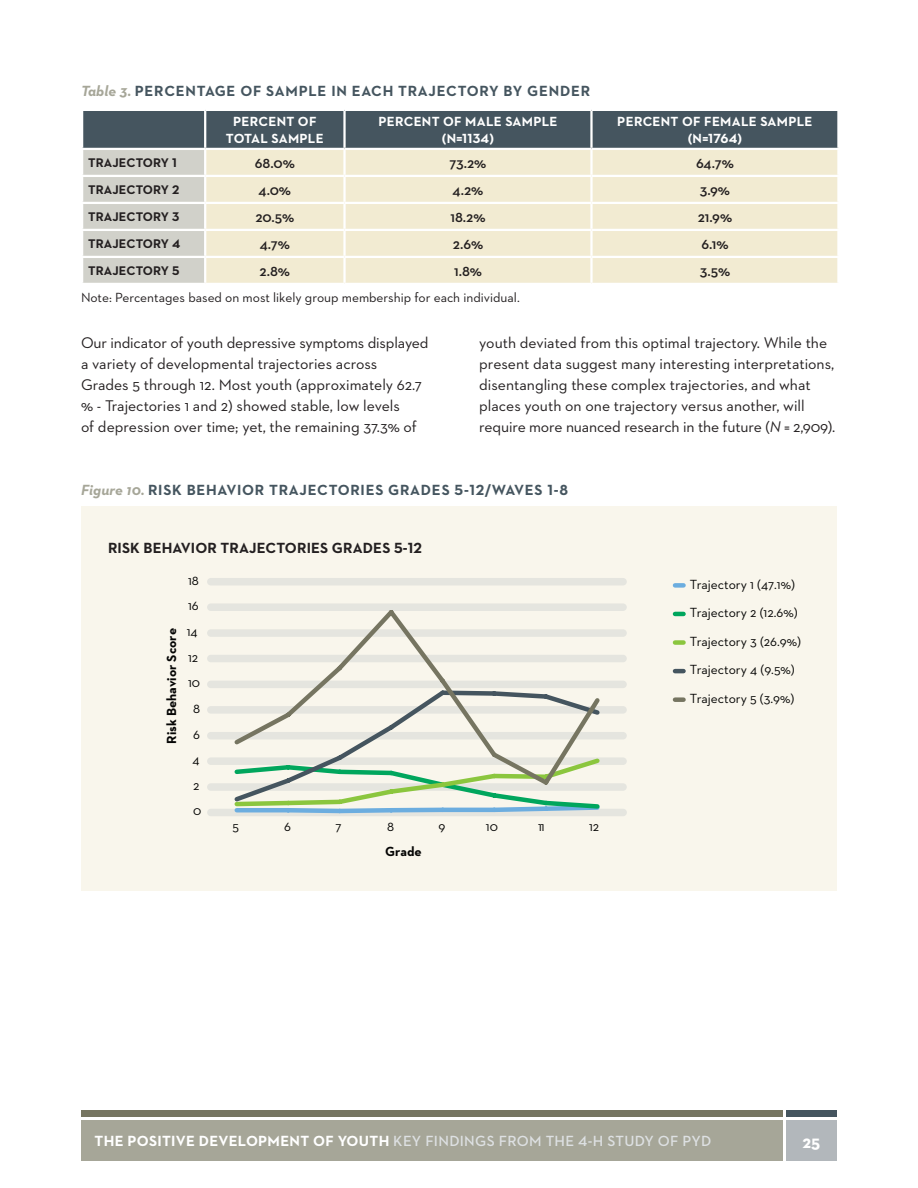
<style>
.page{position:relative;width:918px;height:1188px;background:#fff}
.page>*{position:absolute;margin:0;border:0;box-sizing:border-box;transform-origin:0 0}
.t1{font:700 18px "Neutraface 2 Text";color:#fff}
.t2{font:15.75px/21px "Neutraface 2 Text";color:#231f20}
.t3{font:700 15px "Neutraface 2 Text";letter-spacing:.05em;color:#45555f}
.t4{font:600 15px "Neutraface 2 Text";color:#231f20}
.t5{font:600 15px "Neutraface 2 Text";letter-spacing:.02em;color:#dde0e2}
.t6{font:700 15px "Neutraface 2 Text";letter-spacing:.01em;color:#231f20}
.t7{font:13.5px/28.7px "Neutraface 2 Text";color:#050504}
.t8{font:700 13.5px/16.5px "Neutraface 2 Text";letter-spacing:.02em;color:#fff;text-align:center}
.t9{font:13.5px "Neutraface 2 Text";color:#231f20}
.t10{font:700 13.5px "Neutraface 2 Text";color:#050504}
.t11{font:700 12.75px "Neutraface 2 Text";letter-spacing:.01em;color:#231f20}
.s1{font-style:italic;color:#a6a698}
.s2{font-style:italic}
.s3{font-weight:700;color:#fff}
</style>
<div class="page">
<div style="left:81px;top:1120px;width:702px;height:41px;background:#a6a698"></div>
<div style="left:81px;top:1110px;width:702px;height:7px;background:#767561"></div>
<div style="left:787px;top:1120px;width:50px;height:41px;background:#b2b7bb"></div>
<div style="left:787px;top:1110px;width:50px;height:7px;background:#45555f"></div>
<svg style="left:83px;top:111px;width:754px;height:172px;background:#778185"></svg>
<div style="left:206px;top:150px;width:631px;height:133px;background:#f2ebd2"></div>
<hr style="left:204px;top:150px;width:2px;height:25px;background:#fff">
<hr style="left:343px;top:150px;width:3px;height:25px;background:#fff">
<hr style="left:590px;top:150px;width:3px;height:25px;background:#fff">
<hr style="left:81px;top:175px;width:124px;height:2px;background:#fff">
<hr style="left:205px;top:175px;width:140px;height:2px;background:#fff">
<hr style="left:345px;top:175px;width:246px;height:2px;background:#fff">
<hr style="left:343px;top:177px;width:3px;height:25px;background:#fff">
<hr style="left:591px;top:175px;width:249px;height:2px;background:#fff">
<hr style="left:590px;top:177px;width:3px;height:25px;background:#fff">
<hr style="left:205px;top:202px;width:140px;height:2px;background:#fff">
<hr style="left:204px;top:204px;width:2px;height:25px;background:#fff">
<hr style="left:345px;top:202px;width:246px;height:2px;background:#fff">
<hr style="left:343px;top:204px;width:3px;height:25px;background:#fff">
<hr style="left:591px;top:202px;width:249px;height:2px;background:#fff">
<hr style="left:590px;top:204px;width:3px;height:25px;background:#fff">
<hr style="left:204px;top:231px;width:2px;height:25px;background:#fff">
<hr style="left:343px;top:231px;width:3px;height:25px;background:#fff">
<hr style="left:590px;top:231px;width:3px;height:25px;background:#fff">
<hr style="left:81px;top:256px;width:124px;height:2px;background:#fff">
<hr style="left:204px;top:258px;width:2px;height:25px;background:#fff">
<hr style="left:343px;top:258px;width:3px;height:25px;background:#fff">
<hr style="left:590px;top:258px;width:3px;height:25px;background:#fff">
<hr style="left:204px;top:111px;width:2px;height:37px;background:#fff">
<hr style="left:343px;top:111px;width:3px;height:37px;background:#fff">
<hr style="left:590px;top:111px;width:3px;height:37px;background:#fff">
<hr style="left:81px;top:148px;width:124px;height:2px;background:#fff">
<hr style="left:205px;top:148px;width:140px;height:2px;background:#fff">
<hr style="left:345px;top:148px;width:246px;height:2px;background:#fff">
<hr style="left:591px;top:148px;width:249px;height:2px;background:#fff">
<hr style="left:204px;top:177px;width:2px;height:25px;background:#fff">
<hr style="left:81px;top:202px;width:124px;height:2px;background:#fff">
<hr style="left:81px;top:229px;width:124px;height:2px;background:#fff">
<hr style="left:205px;top:229px;width:140px;height:2px;background:#fff">
<hr style="left:345px;top:229px;width:246px;height:2px;background:#fff">
<hr style="left:591px;top:229px;width:249px;height:2px;background:#fff">
<hr style="left:205px;top:256px;width:140px;height:2px;background:#fff">
<hr style="left:345px;top:256px;width:246px;height:2px;background:#fff">
<hr style="left:591px;top:256px;width:249px;height:2px;background:#fff">
<div style="left:81px;top:506px;width:756px;height:385px;background:#f9f6ec"></div>
<svg style="left:207px;top:578px;width:420px;height:213px"></svg>
<div style="left:207px;top:809px;width:420px;height:7px;background:#e5e5df;border-radius:4px"></div>
<svg style="left:234px;top:805px;width:366px;height:9px"></svg>
<svg style="left:231px;top:789px;width:372px;height:16px"></svg>
<svg style="left:231px;top:606px;width:373px;height:183px"></svg>
<div style="left:675px;top:583px;width:9px;height:5px;background:#6caddf"></div>
<svg style="left:675px;top:612px;width:9px;height:4px"></svg>
<div style="left:675px;top:640px;width:9px;height:5px;background:#8bc63e"></div>
<svg style="left:675px;top:669px;width:9px;height:4px"></svg>
<div style="left:675px;top:697px;width:9px;height:5px;background:#767561"></div>
<p class="t3" style="left:81px;top:81px;width:511px"><span class="s1">Table 3.</span> PERCENTAGE OF SAMPLE IN EACH TRAJECTORY BY GENDER</p>
<p class="t8" style="left:226px;top:113px;width:99px">PERCENT OF<br>TOTAL SAMPLE</p>
<p class="t8" style="left:378px;top:113px;width:181px">PERCENT OF MALE SAMPLE (N=1134)</p>
<p class="t8" style="left:617px;top:113px;width:197px">PERCENT OF FEMALE SAMPLE (N=1764)</p>
<p class="t11" style="left:88px;top:155px;width:90px">TRAJECTORY 1</p>
<p class="t4" style="left:255px;top:154px;width:42px">68.0%</p>
<p class="t4" style="left:450px;top:154px;width:38px">73.2%</p>
<p class="t4" style="left:696px;top:154px;width:39px">64.7%</p>
<p class="t11" style="left:88px;top:182px;width:92px">TRAJECTORY 2</p>
<p class="t4" style="left:259px;top:181px;width:34px">4.0%</p>
<p class="t4" style="left:453px;top:181px;width:32px">4.2%</p>
<p class="t4" style="left:700px;top:181px;width:32px">3.9%</p>
<p class="t11" style="left:88px;top:209px;width:92px">TRAJECTORY 3</p>
<p class="t4" style="left:255px;top:208px;width:40px">20.5%</p>
<p class="t4" style="left:450px;top:208px;width:37px">18.2%</p>
<p class="t4" style="left:698px;top:208px;width:36px">21.9%</p>
<p class="t11" style="left:88px;top:236px;width:94px">TRAJECTORY 4</p>
<p class="t4" style="left:260px;top:235px;width:32px">4.7%</p>
<p class="t4" style="left:453px;top:235px;width:32px">2.6%</p>
<p class="t4" style="left:701px;top:235px;width:29px">6.1%</p>
<p class="t11" style="left:88px;top:263px;width:93px">TRAJECTORY 5</p>
<p class="t4" style="left:260px;top:262px;width:32px">2.8%</p>
<p class="t4" style="left:454px;top:262px;width:29px">1.8%</p>
<p class="t4" style="left:700px;top:262px;width:32px">3.5%</p>
<p class="t9" style="left:81px;top:289px;width:440px">Note: Percentages based on most likely group membership for each individual.</p>
<p class="t2" style="left:81px;top:332px;width:349px">Our indicator of youth depressive symptoms displayed a variety of developmental trajectories across Grades 5 through 12. Most youth (approximately 62.7 % - Trajectories 1 and 2) showed stable, low levels<br>of depression over time; yet, the remaining 37.3% of</p>
<p class="t2" style="left:479px;top:332px;width:358px">youth deviated from this optimal trajectory. While the present data suggest many interesting interpretations, disentangling these complex trajectories, and what places youth on one trajectory versus another, will require more nuanced research in the future (<span class="s2">N</span> = 2,909).</p>
<p class="t3" style="left:81px;top:480px;width:489px"><span class="s1">Figure 10.</span> RISK BEHAVIOR TRAJECTORIES GRADES 5-12/WAVES 1-8</p>
<p class="t6" style="left:108px;top:538px;width:316px">RISK BEHAVIOR TRAJECTORIES GRADES 5-12</p>
<p class="t7" style="left:188px;top:566px;width:12px">18</p>
<p class="t10" style="left:163px;top:744px;width:117px;rotate:-90deg">RISK BEHAVIOR SCORE</p>
<p class="t7" style="left:188px;top:591px;width:12px">16</p>
<p class="t7" style="left:187px;top:617px;width:12px">14</p>
<p class="t7" style="left:188px;top:643px;width:12px">12</p>
<p class="t7" style="left:188px;top:668px;width:14px">10</p>
<p class="t7" style="left:193px;top:694px;width:9px">8</p>
<p class="t7" style="left:193px;top:719px;width:8px">6</p>
<p class="t7" style="left:192px;top:745px;width:9px">4</p>
<p class="t7" style="left:193px;top:771px;width:8px">2</p>
<p class="t7" style="left:193px;top:796px;width:10px">0</p>
<p class="t7" style="left:233px;top:812px;width:8px">5</p>
<p class="t7" style="left:284px;top:812px;width:8px">6</p>
<p class="t7" style="left:336px;top:812px;width:8px">7</p>
<p class="t7" style="left:387px;top:812px;width:9px">8</p>
<p class="t7" style="left:439px;top:812px;width:8px">9</p>
<p class="t7" style="left:486px;top:812px;width:14px">10</p>
<p class="t7" style="left:538px;top:812px;width:8px">11</p>
<p class="t7" style="left:589px;top:812px;width:12px">12</p>
<p class="t10" style="left:385px;top:842px;width:38px">GRADE</p>
<p class="t7" style="left:690px;top:570px;width:113px">Trajectory 1 (47.1%)<br>Trajectory 2 (12.6%)<br>Trajectory 3 (26.9%)<br>Trajectory 4 (9.5%)<br>Trajectory 5 (3.9%)</p>
<p class="t5" style="left:94px;top:1131px;width:618px"><span class="s3">THE POSITIVE DEVELOPMENT OF YOUTH</span> KEY FINDINGS FROM THE 4-H STUDY OF PYD</p>
<p class="t1" style="left:803px;top:1130px;width:19px">25</p>
</div>
